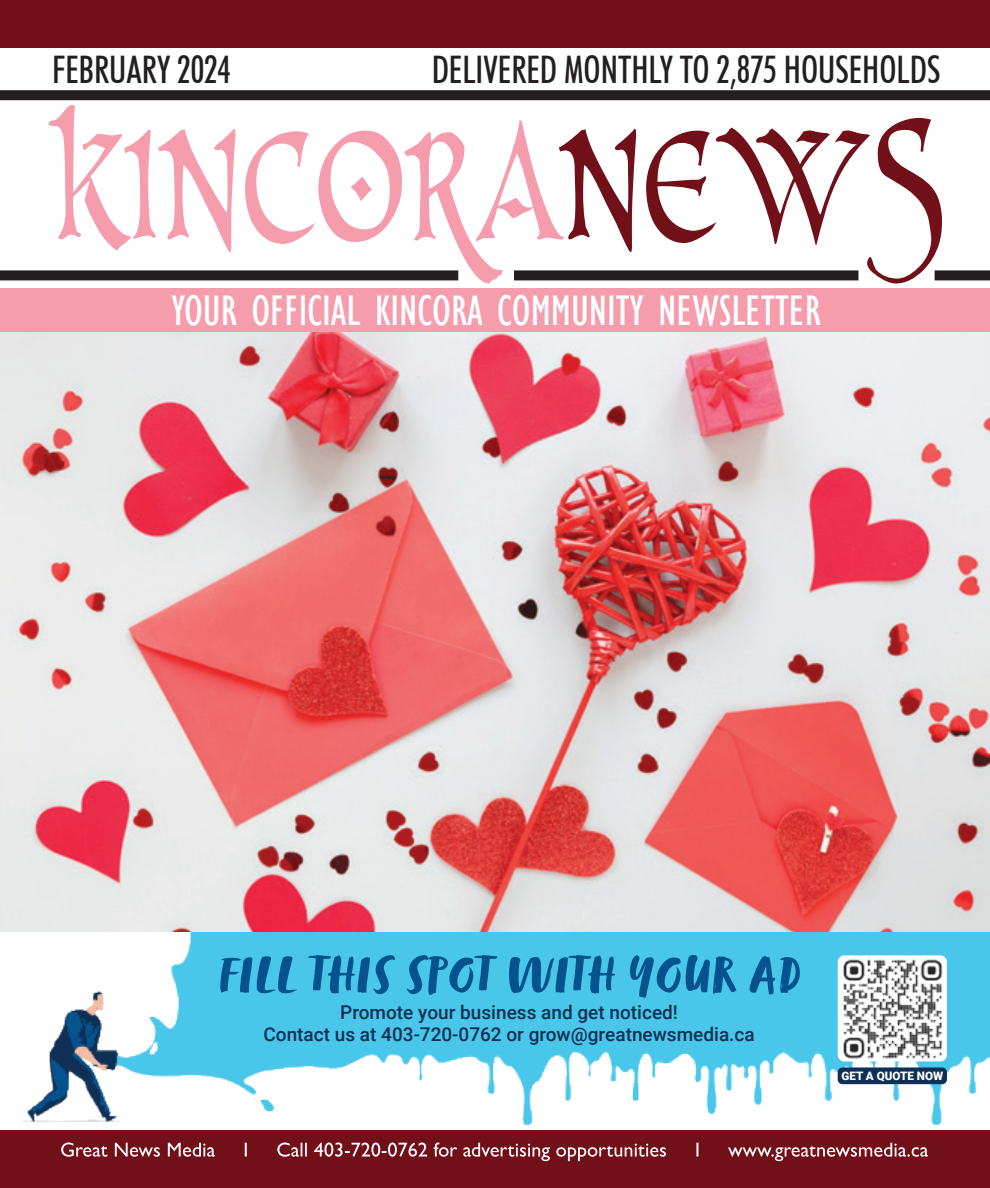
<style>
.page{position:relative;width:990px;height:1188px;background:#fff}
.page>*{position:absolute;margin:0;border:0;box-sizing:border-box;transform-origin:0 0}
.t1{font:52px "Zooja Pro";letter-spacing:.06em;color:#05528d}
.t2{font:condensed 44px "Gill Sans";color:#fff}
.t3{font:500 condensed 38px "Futura BT";color:#231f20;scale:.92 1}
.t4{font:500 19px/22px "Roboto";color:#0f3054;text-align:center}
.t5{font:900 11.6px "Roboto";color:#fff}
</style>
<div class="page">
<img style="left:0;top:332px;width:990px;height:794px">
<div style="left:0;top:0;width:990px;height:117px;background:#721019"></div>
<div style="left:0;top:1130px;width:990px;height:58px;background:#721019"></div>
<svg style="left:61px;top:1143px;width:867px;height:18px"></svg>
<div style="left:0;top:48px;width:990px;height:240px;background:#fff"></div>
<svg style="left:564px;top:118px;width:378px;height:165px"></svg>
<svg style="left:48px;top:105px;width:516px;height:179px"></svg>
<div style="left:0;top:90px;width:990px;height:10px;background:#231f20"></div>
<div style="left:0;top:270px;width:458px;height:10px;background:#231f20"></div>
<div style="left:0;top:288px;width:990px;height:44px;background:#f59dad"></div>
<div style="left:514px;top:270px;width:344px;height:10px;background:#231f20"></div>
<div style="left:935px;top:270px;width:55px;height:10px;background:#231f20"></div>
<div style="left:838px;top:955px;width:109px;height:106px;background:#fff;border-radius:7px"></div>
<img style="left:843px;top:959px;width:100px;height:100px">
<div style="left:838px;top:1067px;width:109px;height:17px;background:#0f3054;border-radius:5px"></div>
<p class="t3" style="left:52px;top:46px;width:196px">FEBRUARY 2024</p>
<p class="t3" style="left:432px;top:46px;width:555px">DELIVERED MONTHLY TO 2,875 HOUSEHOLDS</p>
<p class="t2" style="left:172px;top:285px;width:651px">YOUR OFFICIAL KINCORA COMMUNITY NEWSLETTER</p>
<p class="t1" style="left:218px;top:944px;width:583px">FILL THIS SPOT WITH YOUR AD</p>
<p class="t4" style="left:264px;top:1000px;width:493px">Promote your business and get noticed!<br>Contact us at 403-720-0762 or grow@greatnewsmedia.ca</p>
<p class="t5" style="left:841px;top:1067px;width:103px">GET A QUOTE NOW</p>
</div>
